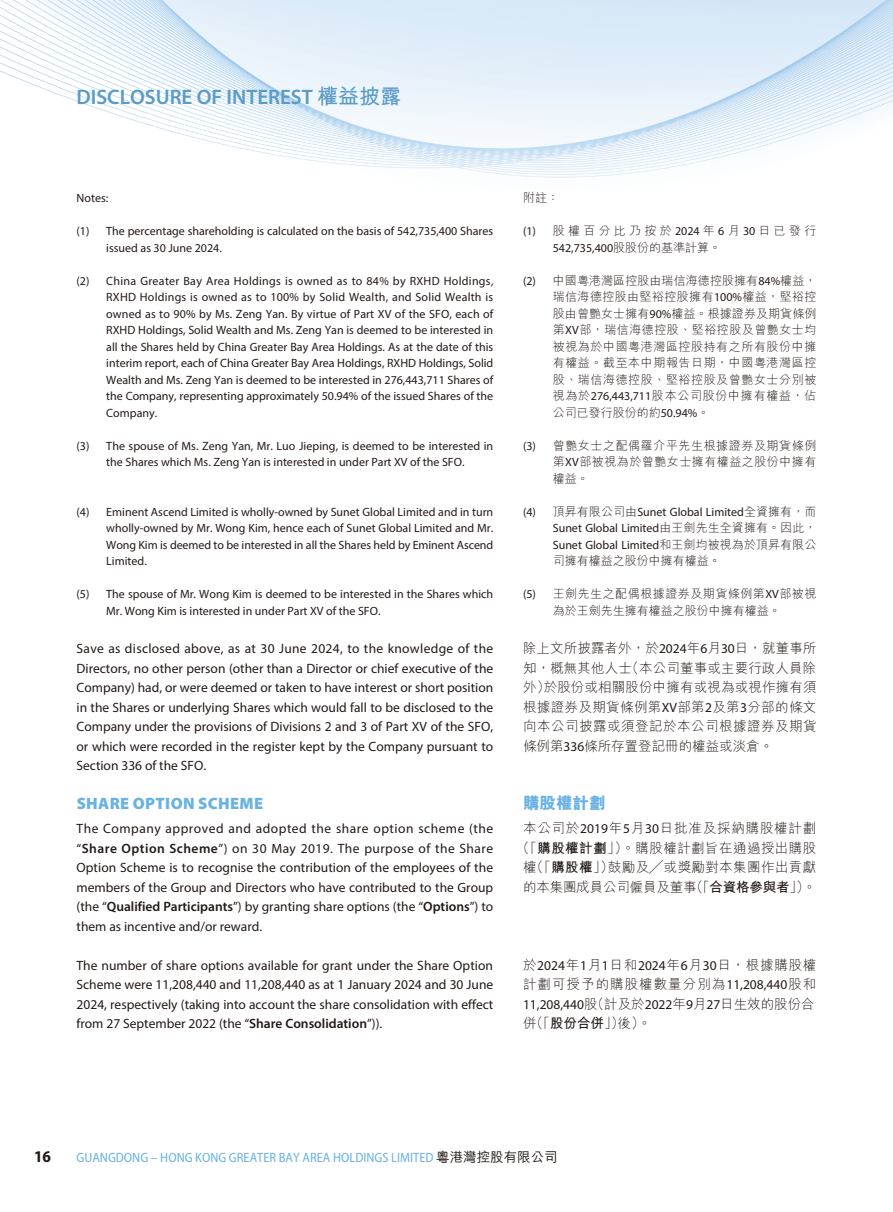
<style>
.page{position:relative;width:893px;height:1212px;background:#fff}
.page>*{position:absolute;margin:0;border:0;box-sizing:border-box;transform-origin:0 0}
.t1{font:600 21px "Myriad Pro";color:#5b9bc6}
.t2{font:900 16.5px "Myriad Pro";letter-spacing:.02em;color:#69b2e3}
.t3{font:800 16.5px "M Hei HK";color:#69b2e3}
.t4{font:700 semi-condensed 16.5px "Myriad Pro";color:#231916}
.t5{font:13.5px/19.5px "Myriad Pro";color:#231916;text-align:justify}
.t6{font:300 13.5px/19.5px "M Hei HK";letter-spacing:.035em;color:#231916;text-align:justify}
.t7{font:semi-condensed 13.5px "Myriad Pro";color:#69b2e3}
.t8{font:300 13.5px/19.5px "M Hei HK";letter-spacing:.075em;color:#231916}
.t9{font:12px/16.5px "Myriad Pro";color:#231916;text-align:justify}
.t10{font:300 12px/16.5px "M Hei HK";letter-spacing:.04em;color:#231916;text-align:justify}
.t11{font:300 12px "M Hei HK";letter-spacing:.275em;color:#231916}
.t12{font:300 12px "M Hei HK";color:#231916}
.s1{font-family:"M Hei HK";font-weight:700}
.s2{font-weight:600}
.s3{font-family:"Myriad Pro";font-weight:400}
.s4{font-family:"M Hei HK";font-weight:300}
.s5{font-weight:700}
.s6{font-family:"M Hei HK";font-weight:500;font-stretch:normal;color:#231916}
</style>
<div class="page">
<img style="left:0;top:0;width:893px;height:178px">
<h1 class="t1" style="left:77px;top:83px;width:326px">DISCLOSURE OF INTEREST <span class="s1">權益披露</span></h1>
<p class="t9" style="left:77px;top:190px;width:33px">Notes:</p>
<p class="t9" style="left:106px;top:223px;width:388px;text-indent:-30px">(1) The percentage shareholding is calculated on the basis of 542,735,400 Shares issued as 30 June 2024.</p>
<p class="t9" style="left:106px;top:272px;width:389px;text-indent:-30px">(2) China Greater Bay Area Holdings is owned as to 84% by RXHD Holdings, RXHD Holdings is owned as to 100% by Solid Wealth, and Solid Wealth is owned as to 90% by Ms. Zeng Yan. By virtue of Part XV of the SFO, each of RXHD Holdings, Solid Wealth and Ms. Zeng Yan is deemed to be interested in all the Shares held by China Greater Bay Area Holdings. As at the date of this interim report, each of China Greater Bay Area Holdings, RXHD Holdings, Solid Wealth and Ms. Zeng Yan is deemed to be interested in 276,443,711 Shares of the Company, representing approximately 50.94% of the issued Shares of the Company.</p>
<p class="t9" style="left:77px;top:437px;width:418px;text-align:center">(3) The spouse of Ms. Zeng Yan, Mr. Luo Jieping, is deemed to be interested in the Shares which Ms. Zeng Yan is interested in under Part XV of the SFO.</p>
<p class="t9" style="left:106px;top:503px;width:388px;text-indent:-30px">(4) Eminent Ascend Limited is wholly-owned by Sunet Global Limited and in turn wholly-owned by Mr. Wong Kim, hence each of Sunet Global Limited and Mr.<br>Wong Kim is deemed to be interested in all the Shares held by Eminent Ascend Limited.</p>
<p class="t9" style="left:106px;top:586px;width:388px;text-indent:-30px">(5) The spouse of Mr. Wong Kim is deemed to be interested in the Shares which<br>Mr. Wong Kim is interested in under Part XV of the SFO.</p>
<p class="t5" style="left:77px;top:639px;width:418px">Save as disclosed above, as at 30 June 2024, to the knowledge of the Directors, no other person (other than a Director or chief executive of the Company) had, or were deemed or taken to have interest or short position in the Shares or underlying Shares which would fall to be disclosed to the Company under the provisions of Divisions 2 and 3 of Part XV of the SFO, or which were recorded in the register kept by the Company pursuant to Section 336 of the SFO.</p>
<h2 class="t2" style="left:77px;top:792px;width:188px">SHARE OPTION SCHEME</h2>
<p class="t5" style="left:77px;top:819px;width:418px">The Company approved and adopted the share option scheme (the “<span class="s2">Share Option Scheme</span>”) on 30 May 2019. The purpose of the Share Option Scheme is to recognise the contribution of the employees of the members of the Group and Directors who have contributed to the Group (the “<span class="s2">Qualified Participants</span>”) by granting share options (the “<span class="s2">Options</span>”) to them as incentive and/or reward.</p>
<p class="t5" style="left:77px;top:955px;width:418px">The number of share options available for grant under the Share Option Scheme were 11,208,440 and 11,208,440 as at 1 January 2024 and 30 June 2024, respectively (taking into account the share consolidation with effect from 27 September 2022 (the “<span class="s2">Share Consolidation</span>”)).</p>
<p class="t10" style="left:523px;top:189px;width:37px">附註：</p>
<p class="t11" style="left:523px;top:225px;width:295px"><span class="s3">(1)</span> 股權百分比乃按於<span class="s3">2024</span>年<span class="s3">6</span>月<span class="s3">30</span>日已發行</p>
<p class="t9" style="left:553px;top:239px;width:170px">542,735,400<span class="s4">股股份的基準計算。</span></p>
<p class="t10" style="left:553px;top:272px;width:265px;text-indent:-30px"><span class="s3">(2)</span> 中國粵港灣區控股由瑞信海德控股擁有<span class="s3">84%</span>權益，瑞信海德控股由堅裕控股擁有<span class="s3">100%</span>權益，堅裕控股由曾艷女士擁有<span class="s3">90%</span>權益。根據證券及期貨條例第<span class="s3">XV</span>部，瑞信海德控股、堅裕控股及曾艷女士均被視為於中國粵港灣區控股持有之所有股份中擁有權益。截至本中期報告日期，中國粵港灣區控股、瑞信海德控股、堅裕控股及曾艷女士分別被視為於<span class="s3">276,443,711</span>股本公司股份中擁有權益，佔公司已發行股份的約<span class="s3">50.94%</span>。</p>
<p class="t10" style="left:553px;top:437px;width:265px;text-indent:-30px"><span class="s3">(3)</span> 曾艷女士之配偶羅介平先生根據證券及期貨條例第<span class="s3">XV</span>部被視為於曾艷女士擁有權益之股份中擁有權益。</p>
<p class="t9" style="left:553px;top:503px;width:265px;text-indent:-30px">(4) <span class="s4">頂昇有限公司由</span>Sunet Global Limited<span class="s4">全資擁有，而</span>Sunet Global Limited<span class="s4">由王劍先生全資擁有。因此，</span>Sunet Global Limited<span class="s4">和王劍均被視為於頂昇有限公</span></p>
<p class="t12" style="left:553px;top:555px;width:169px">司擁有權益之股份中擁有權益。</p>
<p class="t10" style="left:523px;top:585px;width:295px;text-align:center"><span class="s3">(5)</span> 王劍先生之配偶根據證券及期貨條例第<span class="s3">XV</span>部被視為於王劍先生擁有權益之股份中擁有權益。</p>
<p class="t6" style="left:523px;top:638px;width:295px">除上文所披露者外，於<span class="s3">2024</span>年<span class="s3">6</span>月<span class="s3">30</span>日，就董事所知，概無其他人士（本公司董事或主要行政人員除外）於股份或相關股份中擁有或視為或視作擁有須根據證券及期貨條例第<span class="s3">XV</span>部第<span class="s3">2</span>及第<span class="s3">3</span>分部的條文向本公司披露或須登記於本公司根據證券及期貨條例第<span class="s3">336</span>條所存置登記冊的權益或淡倉。</p>
<h2 class="t3" style="left:523px;top:795px;width:84px">購股權計劃</h2>
<p class="t6" style="left:516px;top:818px;width:302px;text-align:center">本公司於<span class="s3">2019</span>年<span class="s3">5</span>月<span class="s3">30</span>日批准及採納購股權計劃（「<span class="s5">購股權計劃</span>」）。購股權計劃旨在通過授出購股權（「<span class="s5">購股權</span>」）鼓勵及╱或獎勵對本集團作出貢獻的本集團成員公司僱員及董事（「<span class="s5">合資格參與者</span>」）。</p>
<p class="t8" style="left:523px;top:955px;width:295px">於<span class="s3">2024</span>年<span class="s3">1</span>月<span class="s3">1</span>日和<span class="s3">2024</span>年<span class="s3">6</span>月<span class="s3">30</span>日，根據購股權計劃可授予的購股權數量分別為<span class="s3">11,208,440</span>股和</p>
<p class="t5" style="left:523px;top:994px;width:293px">11,208,440<span class="s4">股（計及於</span>2022<span class="s4">年</span>9<span class="s4">月</span>27<span class="s4">日生效的股份合</span></p>
<p class="t6" style="left:523px;top:1013px;width:130px">併（「<span class="s5">股份合併</span>」）後）。</p>
<h2 class="t4" style="left:34px;top:1146px;width:19px">16</h2>
<p class="t7" style="left:77px;top:1149px;width:483px">GUANGDONG – HONG KONG GREATER BAY AREA HOLDINGS LIMITED <span class="s6">粵港灣控股有限公司</span></p>
</div>
